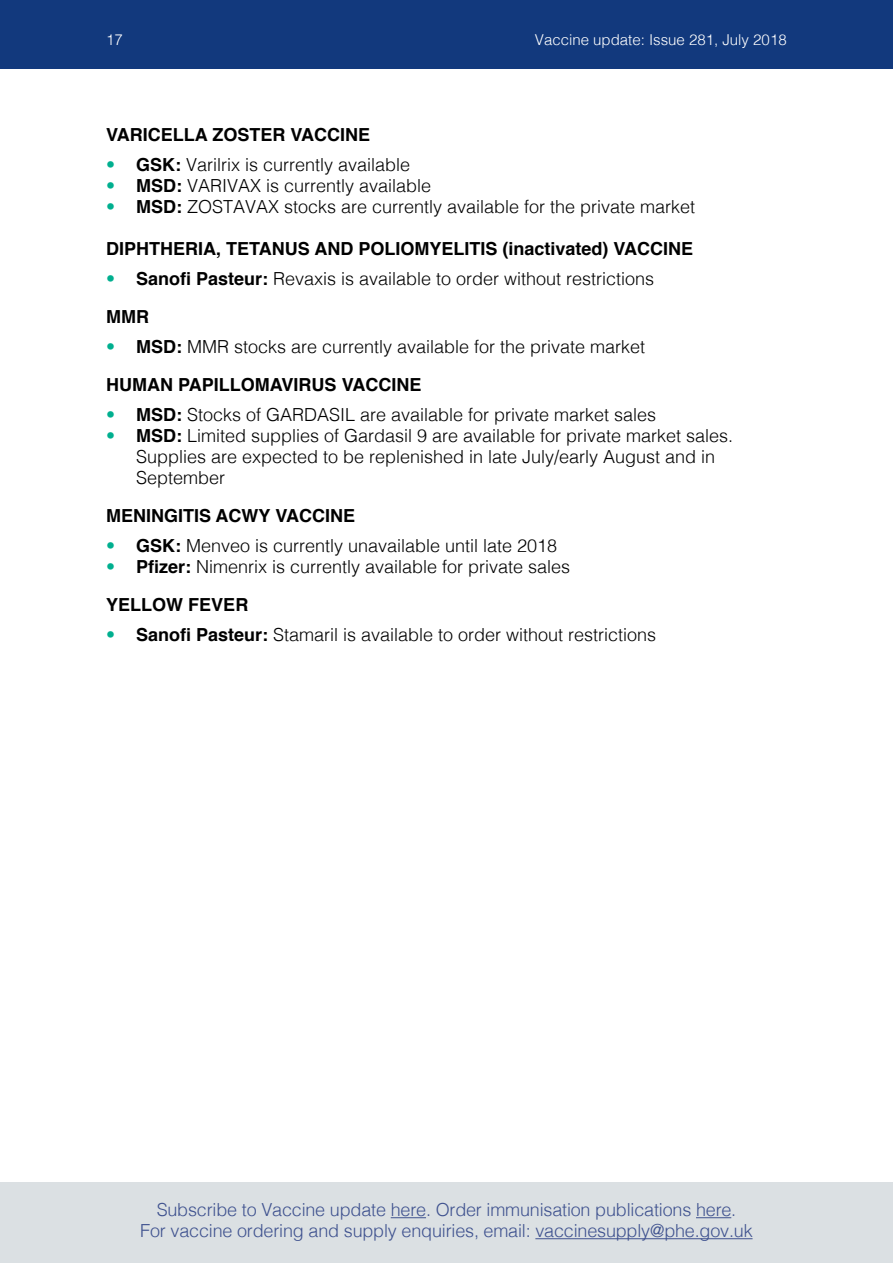
<style>
.page{position:relative;width:893px;height:1263px;background:#fff}
.page>*{position:absolute;margin:0;border:0;box-sizing:border-box;transform-origin:0 0}
.t1{font:300 18px/21px "Helvetica";color:#000}
.t2{font:700 18px "Helvetica";color:#000}
.t3{font:300 18px "Helvetica";letter-spacing:-.01em;color:#3f528f}
.t4{font:300 15px "Helvetica";color:#fff}
.s1{color:#00af8f}
.s2{font-weight:700}
</style>
<div class="page">
<div style="left:0;top:1182px;width:893px;height:81px;background:#dbe0e3"></div>
<div style="left:0;top:0;width:893px;height:68px;background:#12397d"></div>
<hr style="left:391px;top:1217px;width:35px;height:1px;background:#3f528f">
<hr style="left:696px;top:1217px;width:35px;height:1px;background:#3f528f">
<hr style="left:535px;top:1238px;width:217px;height:1px;background:#3f528f">
<p class="t4" style="left:106px;top:27px;width:18px">17</p>
<p class="t4" style="left:535px;top:27px;width:253px">Vaccine update: Issue 281, July 2018</p>
<p class="t2" style="left:106px;top:120px;width:265px">VARICELLA ZOSTER VACCINE</p>
<p class="t1" style="left:106px;top:152px;width:305px"><span class="s1">•</span> <span class="s2">GSK:</span> Varilrix is currently available</p>
<p class="t1" style="left:106px;top:173px;width:326px"><span class="s1">•</span> <span class="s2">MSD:</span> VARIVAX is currently available</p>
<p class="t1" style="left:106px;top:194px;width:590px"><span class="s1">•</span> <span class="s2">MSD:</span> ZOSTAVAX stocks are currently available for the private market</p>
<p class="t2" style="left:106px;top:234px;width:588px">DIPHTHERIA, TETANUS AND POLIOMYELITIS (inactivated) VACCINE</p>
<p class="t1" style="left:106px;top:267px;width:549px"><span class="s1">•</span> <span class="s2">Sanofi Pasteur:</span> Revaxis is available to order without restrictions</p>
<p class="t2" style="left:106px;top:302px;width:44px">MMR</p>
<p class="t1" style="left:106px;top:335px;width:540px"><span class="s1">•</span> <span class="s2">MSD:</span> MMR stocks are currently available for the private market</p>
<p class="t2" style="left:106px;top:370px;width:317px">HUMAN PAPILLOMAVIRUS VACCINE</p>
<p class="t1" style="left:106px;top:403px;width:551px"><span class="s1">•</span> <span class="s2">MSD:</span> Stocks of GARDASIL are available for private market sales</p>
<p class="t1" style="left:136px;top:424px;width:599px;text-indent:-30px"><span class="s1">•</span> <span class="s2">MSD:</span> Limited supplies of Gardasil 9 are available for private market sales.<br>Supplies are expected to be replenished in late July/early August and in<br>September</p>
<p class="t2" style="left:106px;top:501px;width:250px">MENINGITIS ACWY VACCINE</p>
<p class="t1" style="left:106px;top:534px;width:452px"><span class="s1">•</span> <span class="s2">GSK:</span> Menveo is currently unavailable until late 2018</p>
<p class="t1" style="left:106px;top:555px;width:465px"><span class="s1">•</span> <span class="s2">Pfizer:</span> Nimenrix is currently available for private sales</p>
<p class="t2" style="left:106px;top:590px;width:144px">YELLOW FEVER</p>
<p class="t1" style="left:106px;top:623px;width:551px"><span class="s1">•</span> <span class="s2">Sanofi Pasteur:</span> Stamaril is available to order without restrictions</p>
<p class="t3" style="left:157px;top:1195px;width:581px">Subscribe to Vaccine update here. Order immunisation publications here.</p>
<p class="t3" style="left:140px;top:1216px;width:614px">For vaccine ordering and supply enquiries, email: vaccinesupply@phe.gov.uk</p>
</div>
